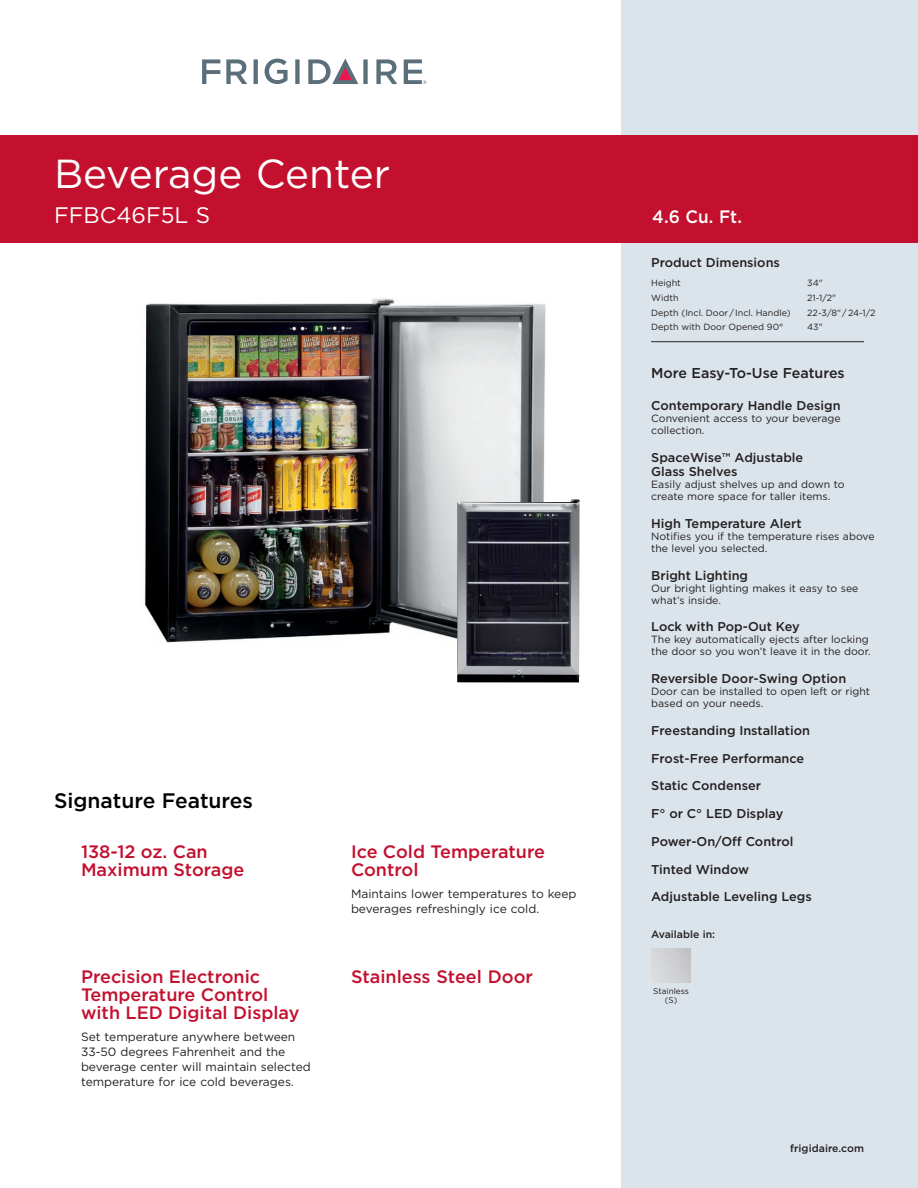
<style>
.page{position:relative;width:918px;height:1188px;background:#fff}
.page>*{position:absolute;margin:0;border:0;box-sizing:border-box;transform-origin:0 0}
.t1{font:40.5px "Gotham";color:#fff}
.t2{font:22.5px "Gotham";color:#fff}
.t3{font:500 21px "Gotham";color:#000}
.t4{font:500 18px/18px "Gotham";color:#c3102f}
.t5{font:500 18px "Gotham";color:#fff;scale:.95 1}
.t6{font:500 14.25px "Gotham";color:#231f20}
.t7{font:500 12.75px/27.8px "Gotham";color:#231f20}
.t8{font:12px/15px "Gotham";color:#231f20}
.t9{font:10.5px/12px "Gotham";color:#231f20}
.t10{font:500 10.5px "Gotham";color:#231f20}
.t11{font:9px "Gotham";color:#231f20}
.t12{font:8.25px/9px "Gotham";color:#231f20;text-align:center}
</style>
<div class="page">
<div style="left:621px;top:0;width:297px;height:1188px;background:#dbe4ea"></div>
<div style="left:0;top:135px;width:918px;height:108px;background:#c3102f"></div>
<svg style="left:265px;top:59px;width:23px;height:25px"></svg>
<svg style="left:202px;top:59px;width:18px;height:25px"></svg>
<svg style="left:226px;top:59px;width:21px;height:25px"></svg>
<svg style="left:254px;top:59px;width:4px;height:25px"></svg>
<svg style="left:295px;top:59px;width:5px;height:25px"></svg>
<svg style="left:376px;top:59px;width:21px;height:25px"></svg>
<svg style="left:308px;top:59px;width:60px;height:25px"></svg>
<svg style="left:404px;top:59px;width:23px;height:25px"></svg>
<hr style="left:651px;top:341px;width:213px;height:1px;background:#231f20">
<img style="left:144px;top:298px;width:402px;height:345px">
<img style="left:457px;top:499px;width:123px;height:183px">
<h1 class="t1" style="left:54px;top:147px;width:338px">Beverage Center</h1>
<h2 class="t2" style="left:54px;top:201px;width:158px">FFBC46F5L S</h2>
<h3 class="t5" style="left:652px;top:205px;width:96px">4.6 Cu. Ft.</h3>
<h3 class="t3" style="left:54px;top:787px;width:201px">Signature Features</h3>
<h3 class="t4" style="left:81px;top:843px;width:165px">138-12 oz. Can<br>Maximum Storage</h3>
<h3 class="t4" style="left:351px;top:843px;width:196px">Ice Cold Temperature<br>Control</h3>
<p class="t8" style="left:351px;top:886px;width:227px">Maintains lower temperatures to keep beverages refreshingly ice cold.</p>
<h3 class="t4" style="left:81px;top:968px;width:181px">Precision Electronic</h3>
<h3 class="t4" style="left:351px;top:968px;width:183px">Stainless Steel Door</h3>
<h3 class="t4" style="left:81px;top:986px;width:220px">Temperature Control with LED Digital Display</h3>
<p class="t8" style="left:81px;top:1029px;width:231px">Set temperature anywhere between 33-50 degrees Fahrenheit and the beverage center will maintain selected temperature for ice cold beverages.</p>
<p class="t7" style="left:651px;top:249px;width:130px">Product Dimensions</p>
<p class="t11" style="left:651px;top:277px;width:31px">Height</p>
<p class="t11" style="left:807px;top:277px;width:17px">34"</p>
<p class="t11" style="left:651px;top:292px;width:29px">Width</p>
<p class="t11" style="left:807px;top:292px;width:30px">21-1/2"</p>
<p class="t11" style="left:651px;top:307px;width:141px">Depth (Incl. Door / Incl. Handle)</p>
<p class="t11" style="left:807px;top:307px;width:70px">22-3/8" / 24-1/2</p>
<p class="t11" style="left:651px;top:321px;width:134px">Depth with Door Opened 90°</p>
<p class="t11" style="left:807px;top:321px;width:17px">43"</p>
<h3 class="t6" style="left:651px;top:364px;width:195px">More Easy-To-Use Features</h3>
<p class="t7" style="left:651px;top:391px;width:191px">Contemporary Handle Design</p>
<p class="t9" style="left:651px;top:412px;width:191px">Convenient access to your beverage collection.</p>
<p class="t7" style="left:651px;top:450px;width:154px;line-height:14.2px">SpaceWise™ Adjustable<br>Glass Shelves</p>
<p class="t9" style="left:651px;top:478px;width:195px">Easily adjust shelves up and down to create more space for taller items.</p>
<p class="t7" style="left:651px;top:509px;width:152px">High Temperature Alert</p>
<p class="t9" style="left:651px;top:530px;width:225px">Notifies you if the temperature rises above the level you selected.</p>
<p class="t7" style="left:651px;top:561px;width:98px">Bright Lighting</p>
<p class="t9" style="left:651px;top:582px;width:209px">Our bright lighting makes it easy to see what’s inside.</p>
<p class="t7" style="left:651px;top:613px;width:150px">Lock with Pop-Out Key</p>
<p class="t9" style="left:651px;top:633px;width:221px">The key automatically ejects after locking the door so you won’t leave it in the door.</p>
<p class="t7" style="left:651px;top:664px;width:197px">Reversible Door-Swing Option</p>
<p class="t9" style="left:651px;top:685px;width:220px">Door can be installed to open left or right based on your needs.</p>
<p class="t7" style="left:651px;top:716px;width:162px">Freestanding Installation<br>Frost-Free Performance<br>Static Condenser<br>F° or C° LED Display<br>Power-On/Off Control<br>Tinted Window<br>Adjustable Leveling Legs</p>
<p class="t10" style="left:651px;top:927px;width:65px">Available in:</p>
<p class="t12" style="left:653px;top:986px;width:37px">Stainless (S)</p>
<p class="t10" style="left:790px;top:1141px;width:75px">frigidaire.com</p>
</div>
